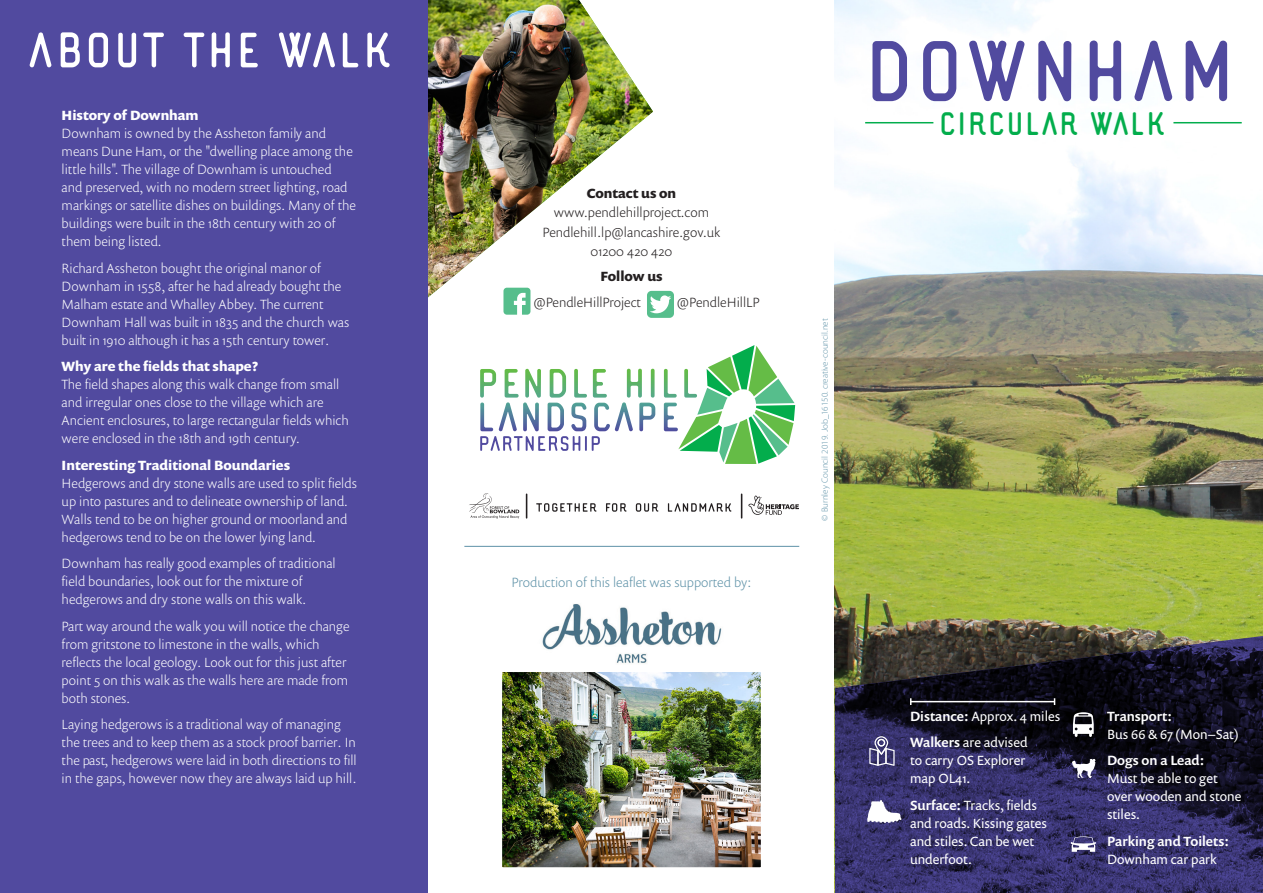
<style>
.page{position:relative;width:1263px;height:893px;background:#fff}
.page>*{position:absolute;margin:0;border:0;box-sizing:border-box;transform-origin:0 0}
.t1{font:106.5px "Lazy Ride Sans";color:#514a9f}
.t2{font:61.5px "Lazy Ride Sans";color:#fff}
.t3{font:40.5px "Lazy Ride Sans";color:#03ad4c}
.body{font:300 13.5px/18px "Prenton RP Pro";color:#fff}
.body-2{font:13.5px/18px "Prenton RP Pro";color:#fff}
.body-3{font:300 13.5px "Prenton RP Pro";color:#231f20}
.t4{font:700 13.5px "Prenton RP Pro";color:#fff}
.body-4{font:300 13.5px "Prenton RP Pro";color:#5d91a7}
.body-5{font:500 13.5px/18px "Prenton RP Pro";color:#fff}
.t5{font:700 13.5px "Prenton RP Pro";color:#231f20}
.t6{font:300 9px "Myriad Pro";color:#5d91a7}
.s1{font-weight:500}
.s2{font-weight:400}
</style>
<div class="page">
<img style="left:428px;top:0;width:225px;height:301px">
<div style="left:0;top:0;width:428px;height:893px;background:#514a9f"></div>
<img style="left:835px;top:0;width:428px;height:636px">
<img style="left:835px;top:636px;width:428px;height:257px">
<svg style="left:469px;top:493px;width:50px;height:26px"></svg>
<svg style="left:526px;top:494px;width:1px;height:24px"></svg>
<svg style="left:741px;top:494px;width:1px;height:24px"></svg>
<svg style="left:536px;top:503px;width:60px;height:9px"></svg>
<svg style="left:606px;top:503px;width:20px;height:9px"></svg>
<svg style="left:636px;top:503px;width:22px;height:9px"></svg>
<svg style="left:668px;top:503px;width:63px;height:9px"></svg>
<svg style="left:748px;top:496px;width:51px;height:19px"></svg>
<hr style="left:865px;top:122px;width:68px;height:1px;background:#03ad4c">
<hr style="left:1173px;top:122px;width:69px;height:1px;background:#03ad4c">
<hr style="left:911px;top:701px;width:143px;height:1px;background:#fff">
<svg style="left:1072px;top:759px;width:24px;height:19px"></svg>
<svg style="left:869px;top:736px;width:25px;height:30px"></svg>
<svg style="left:867px;top:800px;width:34px;height:23px"></svg>
<svg style="left:1073px;top:712px;width:21px;height:25px"></svg>
<svg style="left:1071px;top:836px;width:25px;height:16px"></svg>
<svg style="left:503px;top:288px;width:27px;height:27px"></svg>
<svg style="left:647px;top:291px;width:27px;height:27px"></svg>
<img style="left:503px;top:672px;width:257px;height:195px">
<div style="left:498px;top:667px;width:267px;height:205px;border:4px solid #fff"></div>
<div style="left:524px;top:595px;width:215px;height:76px;background:#fff"></div>
<img style="left:542px;top:604px;width:180px;height:60px">
<hr style="left:464px;top:546px;width:335px;height:1px;background:#5d91a7">
<svg style="left:664px;top:345px;width:131px;height:119px"></svg>
<svg style="left:480px;top:369px;width:175px;height:82px"></svg>
<p class="t2" style="left:27px;top:19px;width:368px">ABOUT THE WALK</p>
<p class="t1" style="left:863px;top:17px;width:375px">DOWNHAM</p>
<p class="t3" style="left:938px;top:103px;width:230px">CIRCULAR WALK</p>
<p class="t4" style="left:62px;top:106px;width:138px">History of Downham</p>
<p class="body" style="left:62px;top:124px;width:296px">Downham is owned by the Assheton family and means Dune Ham, or the "dwelling place among the little hills". The village of Downham is untouched<br>and preserved, with no modern street lighting, road markings or satellite dishes on buildings. Many of the buildings were built in the 18th century with 20 of them being listed.</p>
<p class="body" style="left:62px;top:258px;width:289px">Richard Assheton bought the original manor of Downham in 1558, after he had already bought the Malham estate and Whalley Abbey. The current Downham Hall was built in 1835 and the church was built in 1910 although it has a 15th century tower.</p>
<p class="t4" style="left:62px;top:357px;width:198px">Why are the fields that shape?</p>
<p class="body" style="left:62px;top:375px;width:289px">The field shapes along this walk change from small and irregular ones close to the village which are Ancient enclosures, to large rectangular fields which were enclosed in the 18th and 19th century.</p>
<p class="t4" style="left:62px;top:456px;width:230px">Interesting Traditional Boundaries</p>
<p class="body" style="left:62px;top:473px;width:297px">Hedgerows and dry stone walls are used to split fields up into pastures and to delineate ownership of land.<br>Walls tend to be on higher ground or moorland and hedgerows tend to be on the lower lying land.</p>
<p class="body" style="left:62px;top:554px;width:276px">Downham has really good examples of traditional field boundaries, look out for the mixture of hedgerows and dry stone walls on this walk.</p>
<p class="body" style="left:62px;top:616px;width:289px">Part way around the walk you will notice the change from gritstone to limestone in the walls, which reflects the local geology. Look out for this just after point 5 on this walk as the walls here are made from both stones.</p>
<p class="body" style="left:62px;top:715px;width:297px">Laying hedgerows is a traditional way of managing the trees and to keep them as a stock proof barrier. In the past, hedgerows were laid in both directions to fill in the gaps, however now they are always laid up hill.</p>
<p class="t5" style="left:587px;top:184px;width:91px">Contact us on</p>
<p class="body-3" style="left:554px;top:203px;width:157px">www.pendlehillproject.com</p>
<p class="body-3" style="left:543px;top:222px;width:179px">Pendlehill.lp@lancashire.gov.uk</p>
<p class="body-3" style="left:591px;top:242px;width:83px">01200 420 420</p>
<p class="t5" style="left:600px;top:267px;width:64px">Follow us</p>
<p class="body-3" style="left:533px;top:293px;width:109px">@PendleHillProject</p>
<p class="body-3" style="left:677px;top:293px;width:84px">@PendleHillLP</p>
<p class="t6" style="left:819px;top:521px;width:204px;rotate:-90deg">© Burnley Council 2019. Job_16150. creative-council.net</p>
<p class="body-4" style="left:512px;top:573px;width:241px">Production of this leaflet was supported by:</p>
<p class="body-2" style="left:910px;top:707px;width:152px"><span class="s1">Distance:</span> Approx. 4 miles</p>
<p class="body-2" style="left:910px;top:733px;width:119px"><span class="s1">Walkers</span> are advised to carry OS Explorer map OL41.</p>
<p class="body-2" style="left:910px;top:796px;width:138px"><span class="s1">Surface:</span> Tracks, fields and roads. Kissing gates and stiles. Can be wet underfoot.</p>
<p class="body-2" style="left:1107px;top:707px;width:134px"><span class="s1">Transport:<br></span>Bus 66 &amp; 67 (Mon–Sat)</p>
<p class="body-2" style="left:1107px;top:751px;width:136px"><span class="s1">Dogs on a Lead:<br></span>Must be able to get over wooden and stone stiles.</p>
<p class="body-5" style="left:1107px;top:831px;width:123px">Parking and Toilets:<br><span class="s2">Downham car park</span></p>
</div>
